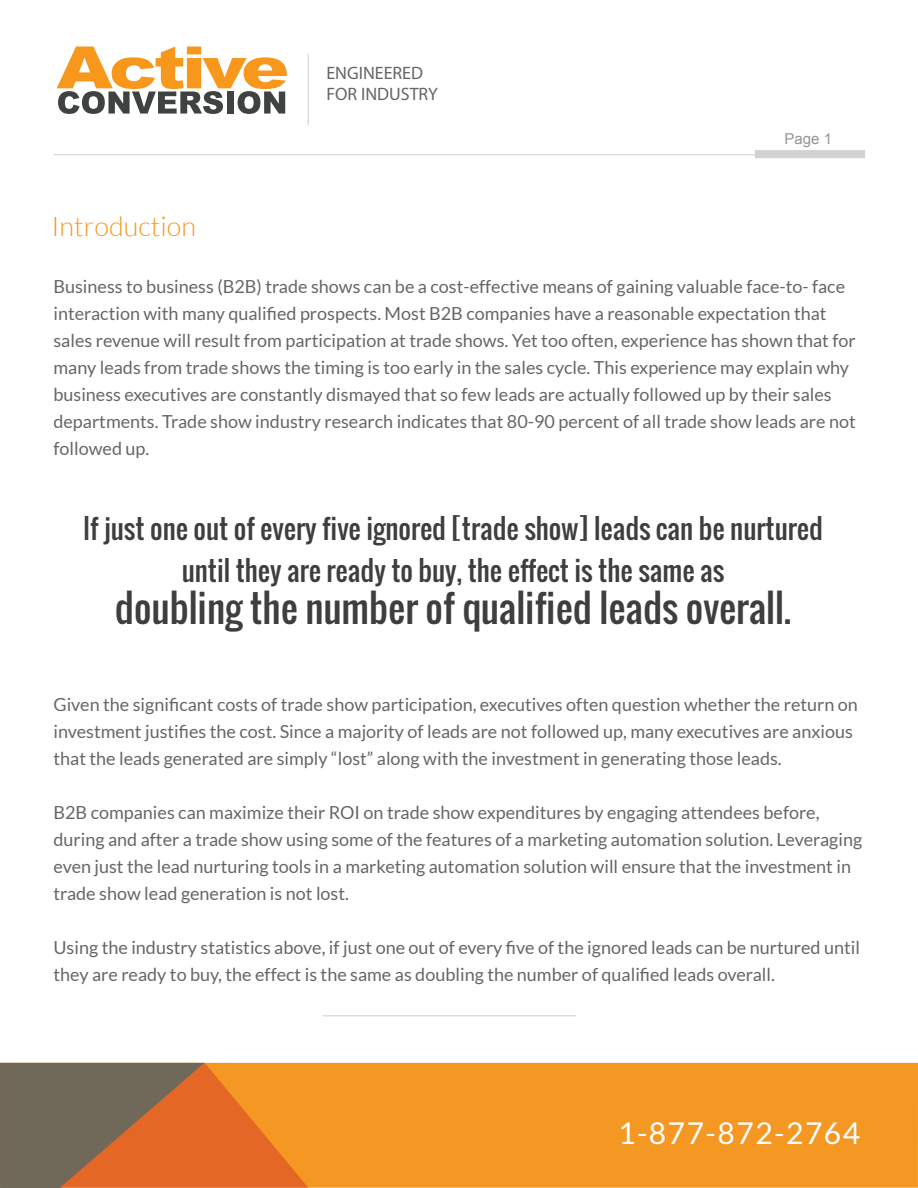
<style>
.page{position:relative;width:918px;height:1188px;background:#fff}
.page>*{position:absolute;margin:0;border:0;box-sizing:border-box;transform-origin:0 0}
.t1{font:37.5px "Oswald";color:#3e3e3f}
.t2{font:30px "Lato";letter-spacing:.05em;color:#fff}
.t3{font:27px/42px "Oswald";color:#3e3e3f;text-align:center}
.t4{font:300 27px "Lato";color:#f59823}
.t5{font:18px/27px "Lato";color:#666}
.t6{font:18px/21.6px "Myriad Pro";color:#666}
.t7{font:15px "Arial";color:#939598}
</style>
<div class="page">
<div style="left:0;top:1063px;width:918px;height:125px;background:#f59823"></div>
<svg style="left:0;top:1063px;width:308px;height:125px"></svg>
<hr style="left:308px;top:54px;width:1px;height:71px;background:#d1d2d4">
<hr style="left:54px;top:154px;width:811px;height:1px;background:#d1d2d4">
<div style="left:755px;top:150px;width:110px;height:8px;background:#d1d2d4"></div>
<svg style="left:57px;top:46px;width:230px;height:68px"></svg>
<hr style="left:323px;top:1015px;width:253px;height:1px;background:#d1d2d4">
<h3 class="t4" style="left:52px;top:212px;width:146px">Introduction</h3>
<p class="t6" style="left:326px;top:61px;width:113px">ENGINEERED<br>FOR INDUSTRY</p>
<p class="t7" style="left:784px;top:128px;width:49px">Page 1</p>
<p class="t5" style="left:53px;top:273px;width:804px">Business to business (B2B) trade shows can be a cost-effective means of gaining valuable face-to- face interaction with many qualified prospects. Most B2B companies have a reasonable expectation that sales revenue will result from participation at trade shows. Yet too often, experience has shown that for many leads from trade shows the timing is too early in the sales cycle. This experience may explain why business executives are constantly dismayed that so few leads are actually followed up by their sales departments. Trade show industry research indicates that 80-90 percent of all trade show leads are not followed up.</p>
<h3 class="t3" style="left:83px;top:508px;width:741px">If just one out of every five ignored [trade show] leads can be nurtured until they are ready to buy, the effect is the same as</h3>
<h1 class="t1" style="left:115px;top:580px;width:678px">doubling the number of qualified leads overall.</h1>
<p class="t5" style="left:53px;top:691px;width:806px">Given the significant costs of trade show participation, executives often question whether the return on investment justifies the cost. Since a majority of leads are not followed up, many executives are anxious that the leads generated are simply “lost” along with the investment in generating those leads.</p>
<p class="t5" style="left:53px;top:799px;width:810px">B2B companies can maximize their ROI on trade show expenditures by engaging attendees before, during and after a trade show using some of the features of a marketing automation solution. Leveraging even just the lead nurturing tools in a marketing automation solution will ensure that the investment in trade show lead generation is not lost.</p>
<p class="t5" style="left:53px;top:934px;width:808px">Using the industry statistics above, if just one out of every five of the ignored leads can be nurtured until they are ready to buy, the effect is the same as doubling the number of qualified leads overall.</p>
<h2 class="t2" style="left:618px;top:1116px;width:244px">1-877-872-2764</h2>
</div>
